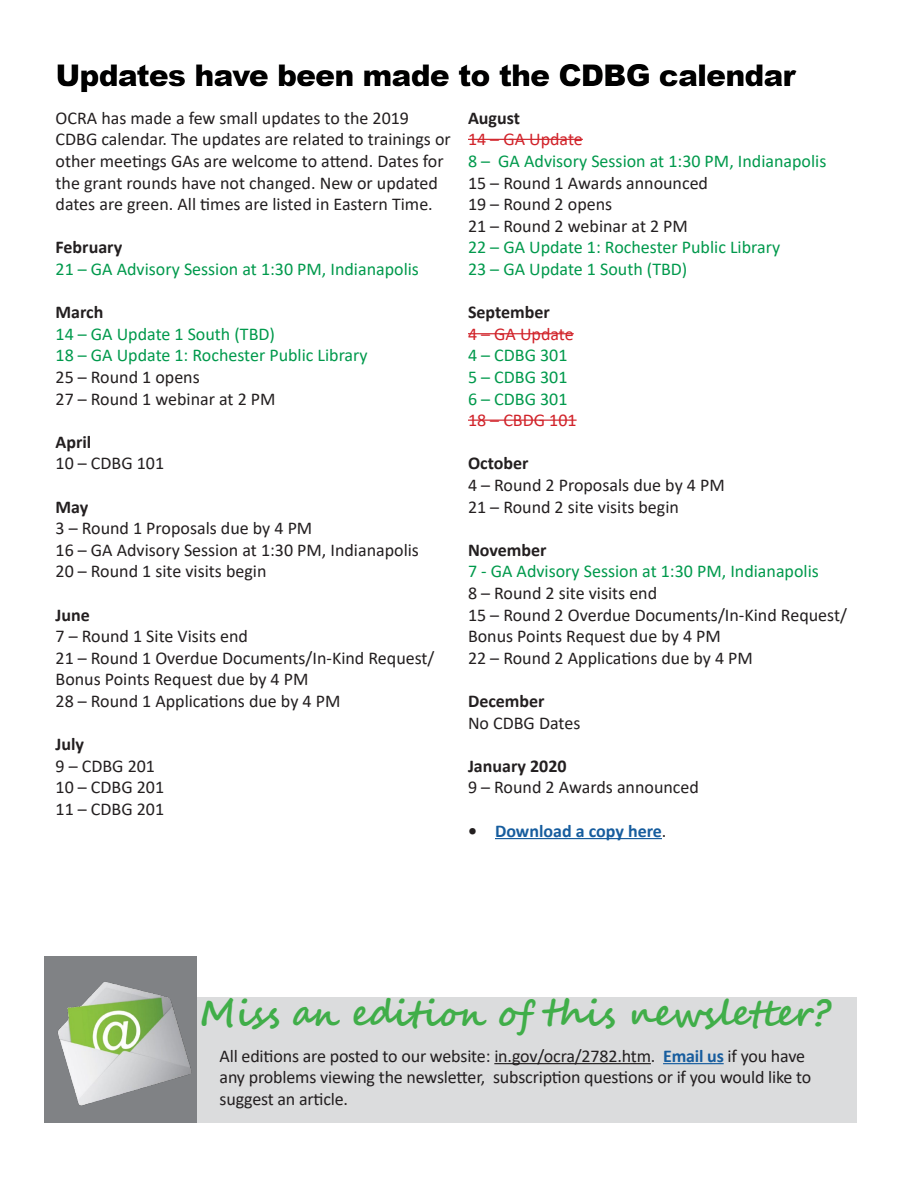
<style>
.page{position:relative;width:918px;height:1188px;background:#fff}
.page>*{position:absolute;margin:0;border:0;box-sizing:border-box;transform-origin:0 0}
.t1{font:700 36px "Segoe Script";letter-spacing:-.03em;color:#40ae49}
.t2{font:900 30px "Arial";letter-spacing:-.03em;color:#000}
.t3{font:18px/21.6px "Calibri";color:#231f20}
.t4{font:18px/21.6px "Calibri";color:#00994c}
.t5{font:700 18px "Calibri";color:#231f20}
.t6{font:18px "Calibri";color:#d1232a}
.t7{font:700 18px "Calibri";color:#175d9e}
.s1{color:#231f20}
.s2{font-weight:400;color:#231f20}
.s3{font-weight:700;color:#175d9e}
</style>
<div class="page">
<hr style="left:495px;top:838px;width:167px;height:1px;background:#175d9e">
<hr style="left:468px;top:139px;width:115px;height:1px;background:#d1232a">
<hr style="left:468px;top:333px;width:106px;height:1px;background:#d1232a">
<hr style="left:468px;top:420px;width:109px;height:1px;background:#d1232a">
<div style="left:44px;top:51px;width:822px;height:48px;background:#231f20;opacity:.56"></div>
<div style="left:48px;top:997px;width:809px;height:126px;background:#dbdcdd"></div>
<div style="left:45px;top:956px;width:152px;height:167px;background:#808285"></div>
<img style="left:58px;top:982px;width:133px;height:124px">
<hr style="left:494px;top:1063px;width:157px;height:1px;background:#231f20">
<hr style="left:663px;top:1063px;width:61px;height:1px;background:#175d9e">
<h2 class="t2" style="left:56px;top:53px;width:742px">Updates have been made to the CDBG calendar</h2>
<p class="t3" style="left:56px;top:107px;width:397px">OCRA has made a few small updates to the 2019<br>CDBG calendar. The updates are related to trainings or other meetings GAs are welcome to attend. Dates for the grant rounds have not changed. New or updated dates are green. All times are listed in Eastern Time.</p>
<p class="t5" style="left:56px;top:235px;width:68px">February</p>
<p class="t4" style="left:56px;top:258px;width:365px">21 – GA Advisory Session at 1:30 PM, Indianapolis</p>
<p class="t5" style="left:56px;top:299px;width:49px">March</p>
<p class="t4" style="left:56px;top:323px;width:314px">14 – GA Update 1 South (TBD)<br>18 – GA Update 1: Rochester Public Library<br><span class="s1">25 – Round 1 opens</span></p>
<p class="t3" style="left:56px;top:387px;width:221px">27 – Round 1 webinar at 2 PM</p>
<p class="t5" style="left:56px;top:429px;width:37px">April</p>
<p class="t3" style="left:56px;top:452px;width:110px">10 – CDBG 101</p>
<p class="t5" style="left:56px;top:494px;width:34px">May</p>
<p class="t3" style="left:56px;top:517px;width:258px">3 – Round 1 Proposals due by 4 PM</p>
<p class="t3" style="left:56px;top:539px;width:365px">16 – GA Advisory Session at 1:30 PM, Indianapolis</p>
<p class="t3" style="left:56px;top:560px;width:212px">20 – Round 1 site visits begin</p>
<p class="t5" style="left:56px;top:602px;width:36px">June</p>
<p class="t3" style="left:56px;top:625px;width:194px">7 – Round 1 Site Visits end</p>
<p class="t3" style="left:56px;top:647px;width:381px">21 – Round 1 Overdue Documents/In-Kind Request/<br>Bonus Points Request due by 4 PM</p>
<p class="t3" style="left:56px;top:690px;width:286px">28 – Round 1 Applications due by 4 PM</p>
<p class="t5" style="left:56px;top:731px;width:30px">July</p>
<p class="t3" style="left:56px;top:755px;width:101px">9 – CDBG 201</p>
<p class="t3" style="left:56px;top:776px;width:110px">10 – CDBG 201</p>
<p class="t3" style="left:56px;top:798px;width:110px">11 – CDBG 201</p>
<p class="t5" style="left:468px;top:105px;width:53px">August</p>
<p class="t6" style="left:468px;top:127px;width:116px">14 – GA Update</p>
<p class="t4" style="left:468px;top:150px;width:360px">8 – GA Advisory Session at 1:30 PM, Indianapolis</p>
<p class="t3" style="left:468px;top:171px;width:242px">15 – Round 1 Awards announced</p>
<p class="t3" style="left:468px;top:193px;width:146px">19 – Round 2 opens</p>
<p class="t3" style="left:468px;top:215px;width:221px">21 – Round 2 webinar at 2 PM</p>
<p class="t4" style="left:468px;top:236px;width:314px">22 – GA Update 1: Rochester Public Library<br>23 – GA Update 1 South (TBD)</p>
<p class="t5" style="left:468px;top:299px;width:83px">September</p>
<p class="t6" style="left:468px;top:321px;width:107px">4 – GA Update</p>
<p class="t4" style="left:468px;top:344px;width:101px">4 – CDBG 301</p>
<p class="t4" style="left:468px;top:366px;width:101px">5 – CDBG 301</p>
<p class="t4" style="left:468px;top:387px;width:101px">6 – CDBG 301</p>
<p class="t6" style="left:468px;top:408px;width:110px">18 – CBDG 101</p>
<p class="t5" style="left:468px;top:451px;width:62px">October</p>
<p class="t3" style="left:468px;top:474px;width:258px">4 – Round 2 Proposals due by 4 PM</p>
<p class="t3" style="left:468px;top:495px;width:212px">21 – Round 2 site visits begin</p>
<p class="t5" style="left:468px;top:537px;width:80px">November</p>
<p class="t4" style="left:468px;top:560px;width:352px">7 - GA Advisory Session at 1:30 PM, Indianapolis</p>
<p class="t3" style="left:468px;top:582px;width:191px">8 – Round 2 site visits end</p>
<p class="t3" style="left:468px;top:603px;width:381px">15 – Round 2 Overdue Documents/In-Kind Request/<br>Bonus Points Request due by 4 PM</p>
<p class="t3" style="left:468px;top:647px;width:286px">22 – Round 2 Applications due by 4 PM</p>
<p class="t5" style="left:468px;top:688px;width:78px">December</p>
<p class="t3" style="left:468px;top:711px;width:114px">No CDBG Dates</p>
<p class="t5" style="left:468px;top:753px;width:100px">January 2020</p>
<p class="t3" style="left:468px;top:776px;width:232px">9 – Round 2 Awards announced</p>
<p class="t7" style="left:468px;top:818px;width:200px"><span class="s1">•</span> Download a copy here<span class="s2">.</span></p>
<p class="t1" style="left:200px;top:984px;width:633px">Miss an edition of this newsletter?</p>
<p class="t3" style="left:220px;top:1044px;width:593px">All editions are posted to our website: in.gov/ocra/2782.htm. <span class="s3">Email us</span> if you have any problems viewing the newsletter, subscription questions or if you would like to suggest an article.</p>
</div>
